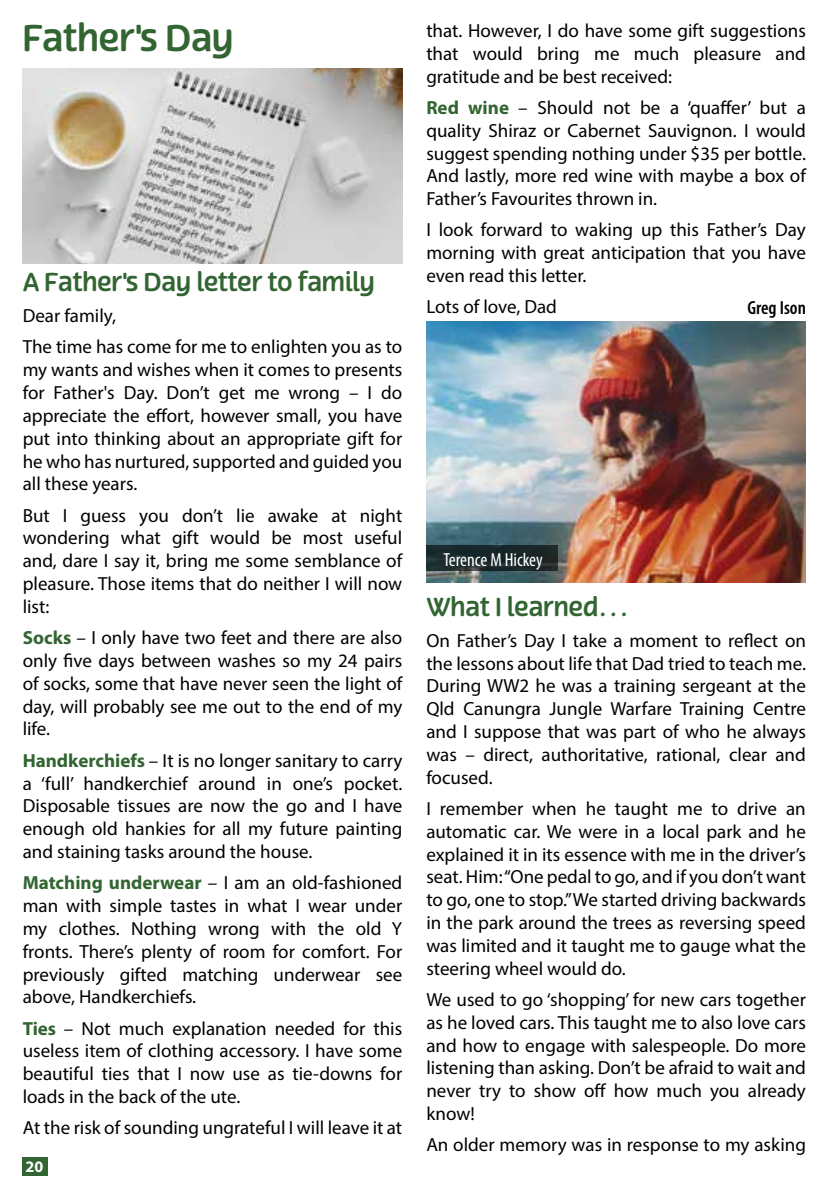
<style>
.page{position:relative;width:840px;height:1191px;background:#fff}
.page>*{position:absolute;margin:0;border:0;box-sizing:border-box;transform-origin:0 0}
.t1{font:500 36px "Terfens";letter-spacing:-.025em;color:#326531}
.t2{font:500 25px "Terfens";letter-spacing:-.025em;color:#326531}
.t3{font:19px/22.8px "Myriad Pro";color:#000;text-align:justify}
.t4{font:condensed 19px "Myriad Pro";color:#fff}
.t5{font:600 condensed 19px "Myriad Pro";color:#000}
.t6{font:700 16px "Myriad Pro";color:#fff}
.s1{font-weight:700;color:#326531}
</style>
<div class="page">
<div style="left:23px;top:1157px;width:25px;height:18px;background:#326531"></div>
<img style="left:23px;top:68px;width:379px;height:196px">
<img style="left:426px;top:322px;width:379px;height:261px">
<svg style="left:426px;top:546px;width:131px;height:25px;fill:#1a272a"></svg>
<h1 class="t1" style="left:23px;top:16px;width:213px">Father's Day</h1>
<h2 class="t2" style="left:23px;top:266px;width:354px">A Father's Day letter to family</h2>
<p class="t3" style="left:23px;top:300px;width:381px;line-height:31.4px">Dear family,<br>The time has come for me to enlighten you as to</p>
<p class="t3" style="left:23px;top:358px;width:381px">my wants and wishes when it comes to presents for Father's Day. Don’t get me wrong – I do appreciate the effort, however small, you have put into thinking about an appropriate gift for he who has nurtured, supported and guided you all these years.</p>
<p class="t3" style="left:23px;top:503px;width:381px">But I guess you don’t lie awake at night wondering what gift would be most useful and, dare I say it, bring me some semblance of pleasure. Those items that do neither I will now list:</p>
<p class="t3" style="left:23px;top:626px;width:381px"><span class="s1">Socks</span> – I only have two feet and there are also only five days between washes so my 24 pairs of socks, some that have never seen the light of day, will probably see me out to the end of my life.</p>
<p class="t3" style="left:23px;top:748px;width:381px"><span class="s1">Handkerchiefs</span> – It is no longer sanitary to carry a ‘full’ handkerchief around in one’s pocket.<br>Disposable tissues are now the go and I have enough old hankies for all my future painting and staining tasks around the house.</p>
<p class="t3" style="left:23px;top:871px;width:381px"><span class="s1">Matching underwear</span> – I am an old-fashioned man with simple tastes in what I wear under my clothes. Nothing wrong with the old Y fronts. There’s plenty of room for comfort. For previously gifted matching underwear see above, Handkerchiefs.</p>
<p class="t3" style="left:23px;top:1016px;width:381px"><span class="s1">Ties</span> – Not much explanation needed for this useless item of clothing accessory. I have some beautiful ties that I now use as tie-downs for loads in the back of the ute.</p>
<p class="t3" style="left:23px;top:1116px;width:381px">At the risk of sounding ungrateful I will leave it at</p>
<p class="t6" style="left:26px;top:1156px;width:19px">20</p>
<p class="t3" style="left:426px;top:19px;width:381px">that. However, I do have some gift suggestions that would bring me much pleasure and gratitude and be best received:</p>
<p class="t3" style="left:426px;top:96px;width:381px"><span class="s1">Red wine</span> – Should not be a ‘quaffer’ but a quality Shiraz or Cabernet Sauvignon. I would suggest spending nothing under $35 per bottle.<br>And lastly, more red wine with maybe a box of Father’s Favourites thrown in.</p>
<p class="t3" style="left:426px;top:218px;width:381px">I look forward to waking up this Father’s Day morning with great anticipation that you have even read this letter.</p>
<p class="t3" style="left:426px;top:295px;width:132px">Lots of love, Dad</p>
<p class="t5" style="left:747px;top:296px;width:60px">Greg Ison</p>
<p class="t4" style="left:443px;top:548px;width:101px">Terence M Hickey</p>
<h2 class="t2" style="left:426px;top:591px;width:204px">What I learned…</h2>
<p class="t3" style="left:426px;top:629px;width:381px">On Father’s Day I take a moment to reflect on the lessons about life that Dad tried to teach me.<br>During WW2 he was a training sergeant at the Qld Canungra Jungle Warfare Training Centre and I suppose that was part of who he always was – direct, authoritative, rational, clear and focused.</p>
<p class="t3" style="left:426px;top:797px;width:381px">I remember when he taught me to drive an automatic car. We were in a local park and he explained it in its essence with me in the driver’s seat. Him: “One pedal to go, and if you don’t want to go, one to stop.” We started driving backwards in the park around the trees as reversing speed was limited and it taught me to gauge what the steering wheel would do.</p>
<p class="t3" style="left:426px;top:988px;width:381px">We used to go ‘shopping’ for new cars together as he loved cars. This taught me to also love cars and how to engage with salespeople. Do more listening than asking. Don’t be afraid to wait and never try to show off how much you already know!</p>
<p class="t3" style="left:426px;top:1133px;width:381px">An older memory was in response to my asking</p>
</div>
